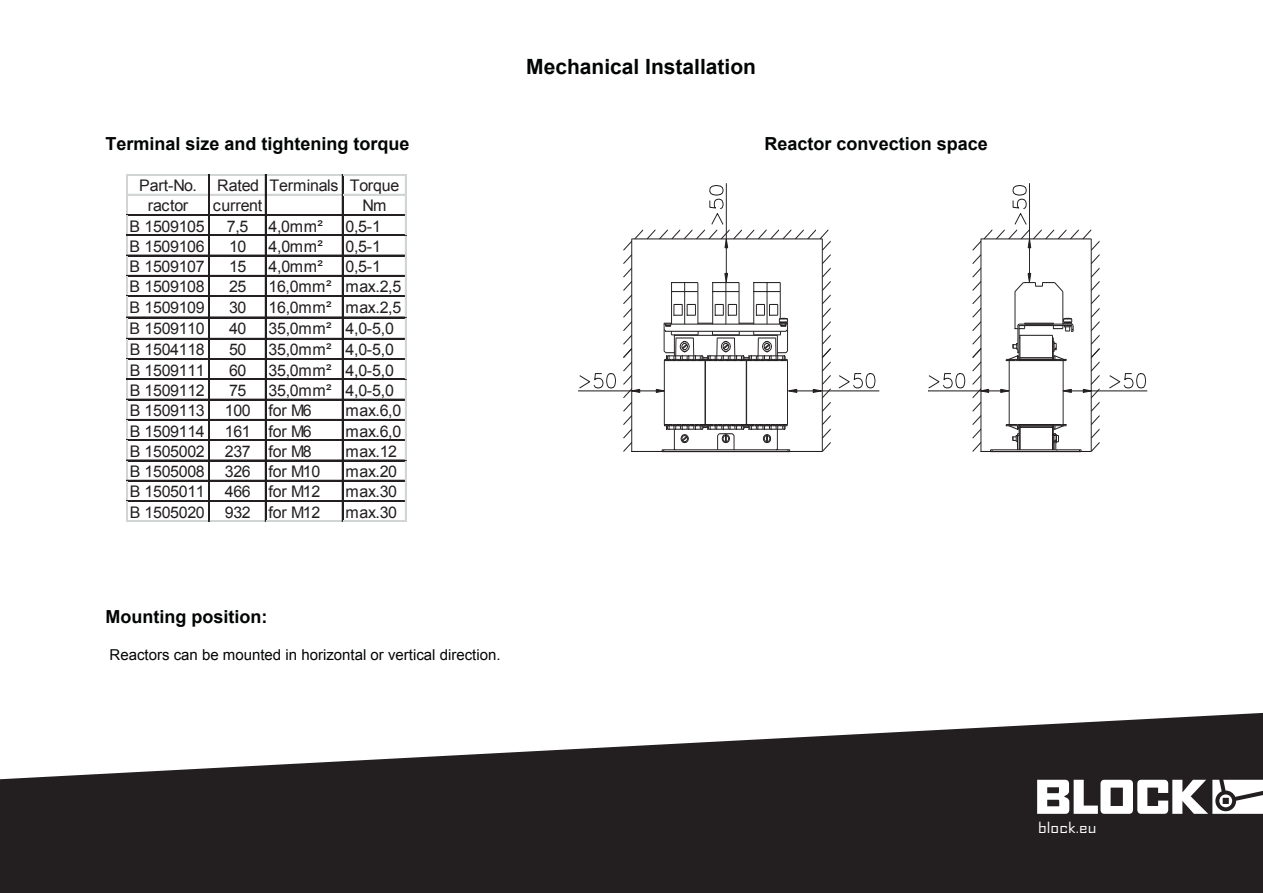
<style>
.page{position:relative;width:1263px;height:893px;background:#fff}
.page>*{position:absolute;margin:0;border:0;box-sizing:border-box;transform-origin:0 0}
.t1{font:700 21px "Arial";color:#030505}
.t2{font:700 18px "Arial";color:#030505}
.t3{font:16.05px/20.2px "Arial";letter-spacing:-.02em;color:#231f20}
.t4{font:16.05px "Arial";letter-spacing:.005em;color:#231f20}
.t5{font:15px "Arial";color:#030505}
.t6{font:expanded 14.85px "Agency FB";color:#fff}
</style>
<div class="page">
<hr style="left:579px;top:391px;width:77px;height:1px;background:#231f20">
<svg style="left:579px;top:373px;width:37px;height:15px"></svg>
<hr style="left:796px;top:391px;width:83px;height:1px;background:#231f20">
<svg style="left:838px;top:373px;width:37px;height:15px"></svg>
<hr style="left:1070px;top:391px;width:77px;height:1px;background:#231f20">
<svg style="left:1109px;top:373px;width:37px;height:15px"></svg>
<svg style="left:928px;top:373px;width:37px;height:15px"></svg>
<hr style="left:928px;top:391px;width:77px;height:1px;background:#231f20">
<svg style="left:972px;top:183px;width:128px;height:269px"></svg>
<svg style="left:623px;top:183px;width:208px;height:269px"></svg>
<hr style="left:126px;top:174px;width:83px;height:1px;background:#d1d5d5">
<hr style="left:210px;top:174px;width:55px;height:1px;background:#d1d5d5">
<hr style="left:266px;top:174px;width:76px;height:1px;background:#d1d5d5">
<hr style="left:126px;top:194px;width:83px;height:1px;background:#d1d5d5">
<hr style="left:210px;top:194px;width:55px;height:1px;background:#d1d5d5">
<hr style="left:266px;top:194px;width:76px;height:1px;background:#d1d5d5">
<hr style="left:126px;top:174px;width:1px;height:41px;background:#d1d5d5">
<hr style="left:126px;top:214px;width:280px;height:1px;background:#231f20">
<hr style="left:126px;top:215px;width:280px;height:1px;background:#231f20">
<hr style="left:405px;top:175px;width:1px;height:40px;background:#d1d5d5">
<hr style="left:126px;top:234px;width:280px;height:1px;background:#231f20">
<hr style="left:126px;top:235px;width:280px;height:1px;background:#231f20">
<hr style="left:126px;top:255px;width:280px;height:1px;background:#231f20">
<hr style="left:126px;top:275px;width:280px;height:1px;background:#231f20">
<hr style="left:126px;top:295px;width:280px;height:1px;background:#231f20">
<hr style="left:126px;top:296px;width:280px;height:1px;background:#231f20">
<hr style="left:126px;top:316px;width:280px;height:1px;background:#231f20">
<hr style="left:126px;top:317px;width:280px;height:1px;background:#231f20">
<hr style="left:126px;top:338px;width:280px;height:1px;background:#231f20">
<hr style="left:126px;top:358px;width:280px;height:1px;background:#231f20">
<hr style="left:126px;top:359px;width:280px;height:1px;background:#231f20">
<hr style="left:126px;top:378px;width:280px;height:1px;background:#231f20">
<hr style="left:126px;top:379px;width:280px;height:1px;background:#231f20">
<hr style="left:126px;top:399px;width:280px;height:1px;background:#231f20">
<hr style="left:126px;top:419px;width:280px;height:1px;background:#231f20">
<hr style="left:126px;top:439px;width:280px;height:1px;background:#231f20">
<hr style="left:126px;top:440px;width:280px;height:1px;background:#231f20">
<hr style="left:126px;top:459px;width:280px;height:2px;background:#231f20">
<hr style="left:126px;top:480px;width:280px;height:1px;background:#231f20">
<hr style="left:126px;top:500px;width:280px;height:1px;background:#231f20">
<hr style="left:126px;top:501px;width:280px;height:1px;background:#231f20">
<hr style="left:126px;top:520px;width:83px;height:1px;background:#d1d5d5">
<hr style="left:126px;top:521px;width:83px;height:1px;background:#d1d5d5">
<hr style="left:208px;top:174px;width:1px;height:348px;background:#231f20">
<hr style="left:209px;top:174px;width:1px;height:348px;background:#231f20">
<hr style="left:210px;top:520px;width:55px;height:1px;background:#d1d5d5">
<hr style="left:210px;top:521px;width:55px;height:1px;background:#d1d5d5">
<hr style="left:265px;top:174px;width:1px;height:348px;background:#231f20">
<hr style="left:266px;top:520px;width:76px;height:1px;background:#d1d5d5">
<hr style="left:266px;top:521px;width:76px;height:1px;background:#d1d5d5">
<hr style="left:342px;top:174px;width:1px;height:348px;background:#231f20">
<svg style="left:126px;top:216px;width:1px;height:304px"></svg>
<hr style="left:343px;top:174px;width:63px;height:1px;background:#d1d5d5">
<hr style="left:343px;top:194px;width:63px;height:1px;background:#d1d5d5">
<svg style="left:405px;top:214px;width:2px;height:308px"></svg>
<hr style="left:343px;top:520px;width:63px;height:1px;background:#d1d5d5">
<hr style="left:343px;top:521px;width:63px;height:1px;background:#d1d5d5">
<svg style="left:0;top:713px;width:1263px;height:180px;fill:#231f20"></svg>
<svg style="left:1037px;top:780px;width:226px;height:34px"></svg>
<h1 class="t1" style="left:526px;top:52px;width:231px">Mechanical Installation</h1>
<p class="t2" style="left:105px;top:132px;width:306px">Terminal size and tightening torque</p>
<p class="t2" style="left:765px;top:132px;width:225px">Reactor convection space</p>
<p class="t3" style="left:139px;top:175px;width:59px">Part-No.</p>
<p class="t3" style="left:217px;top:175px;width:184px">Rated Terminals Torque</p>
<p class="t3" style="left:148px;top:196px;width:42px">ractor</p>
<p class="t3" style="left:213px;top:196px;width:51px">current</p>
<p class="t3" style="left:363px;top:196px;width:26px">Nm</p>
<p class="t3" style="left:130px;top:216px;width:77px">B 1509105</p>
<p class="t3" style="left:227px;top:216px;width:98px">7,5 4,0mm²</p>
<p class="t3" style="left:345px;top:216px;width:37px">0,5-1</p>
<p class="t3" style="left:130px;top:236px;width:77px">B 1509106</p>
<p class="t3" style="left:229px;top:236px;width:19px">10</p>
<p class="t3" style="left:269px;top:236px;width:56px">4,0mm²</p>
<p class="t3" style="left:345px;top:236px;width:37px">0,5-1</p>
<p class="t3" style="left:130px;top:257px;width:77px">B 1509107</p>
<p class="t3" style="left:229px;top:257px;width:19px">15</p>
<p class="t3" style="left:269px;top:257px;width:56px">4,0mm²</p>
<p class="t3" style="left:345px;top:257px;width:37px">0,5-1</p>
<p class="t3" style="left:130px;top:277px;width:77px">B 1509108</p>
<p class="t3" style="left:229px;top:277px;width:19px">25</p>
<p class="t4" style="left:269px;top:276px;width:134px">16,0mm² max.2,5</p>
<p class="t3" style="left:130px;top:297px;width:77px">B 1509109</p>
<p class="t3" style="left:229px;top:297px;width:19px">30</p>
<p class="t4" style="left:269px;top:297px;width:134px">16,0mm² max.2,5</p>
<p class="t3" style="left:130px;top:318px;width:77px">B 1509110</p>
<p class="t3" style="left:229px;top:318px;width:19px">40</p>
<p class="t3" style="left:269px;top:318px;width:127px">35,0mm² 4,0-5,0</p>
<p class="t3" style="left:130px;top:340px;width:77px">B 1504118</p>
<p class="t3" style="left:229px;top:340px;width:19px">50</p>
<p class="t3" style="left:269px;top:340px;width:127px">35,0mm² 4,0-5,0</p>
<p class="t3" style="left:130px;top:360px;width:77px">B 1509111</p>
<p class="t3" style="left:229px;top:360px;width:19px">60</p>
<p class="t3" style="left:269px;top:360px;width:127px">35,0mm² 4,0-5,0</p>
<p class="t3" style="left:130px;top:380px;width:77px">B 1509112</p>
<p class="t3" style="left:229px;top:380px;width:19px">75</p>
<p class="t3" style="left:130px;top:380px;width:266px;text-indent:139px">35,0mm² 4,0-5,0<br>B 1509113 100 for M6</p>
<p class="t3" style="left:346px;top:401px;width:57px">max.6,0</p>
<p class="t3" style="left:130px;top:421px;width:183px">B 1509114 161 for M6</p>
<p class="t3" style="left:346px;top:421px;width:57px">max.6,0</p>
<p class="t3" style="left:130px;top:441px;width:183px">B 1505002 237 for M8</p>
<p class="t3" style="left:346px;top:441px;width:53px">max.12</p>
<p class="t3" style="left:130px;top:461px;width:192px">B 1505008 326 for M10</p>
<p class="t3" style="left:346px;top:461px;width:53px">max.20</p>
<p class="t3" style="left:130px;top:482px;width:192px">B 1505011 466 for M12</p>
<p class="t3" style="left:346px;top:482px;width:53px">max.30</p>
<p class="t3" style="left:130px;top:502px;width:192px">B 1505020 932 for M12</p>
<p class="t3" style="left:346px;top:502px;width:53px">max.30</p>
<p class="t2" style="left:105px;top:604px;width:163px">Mounting position:</p>
<p class="t5" style="left:110px;top:645px;width:392px">Reactors can be mounted in horizontal or vertical direction.</p>
<p class="t6" style="left:1038px;top:819px;width:60px">block.eu</p>
</div>
